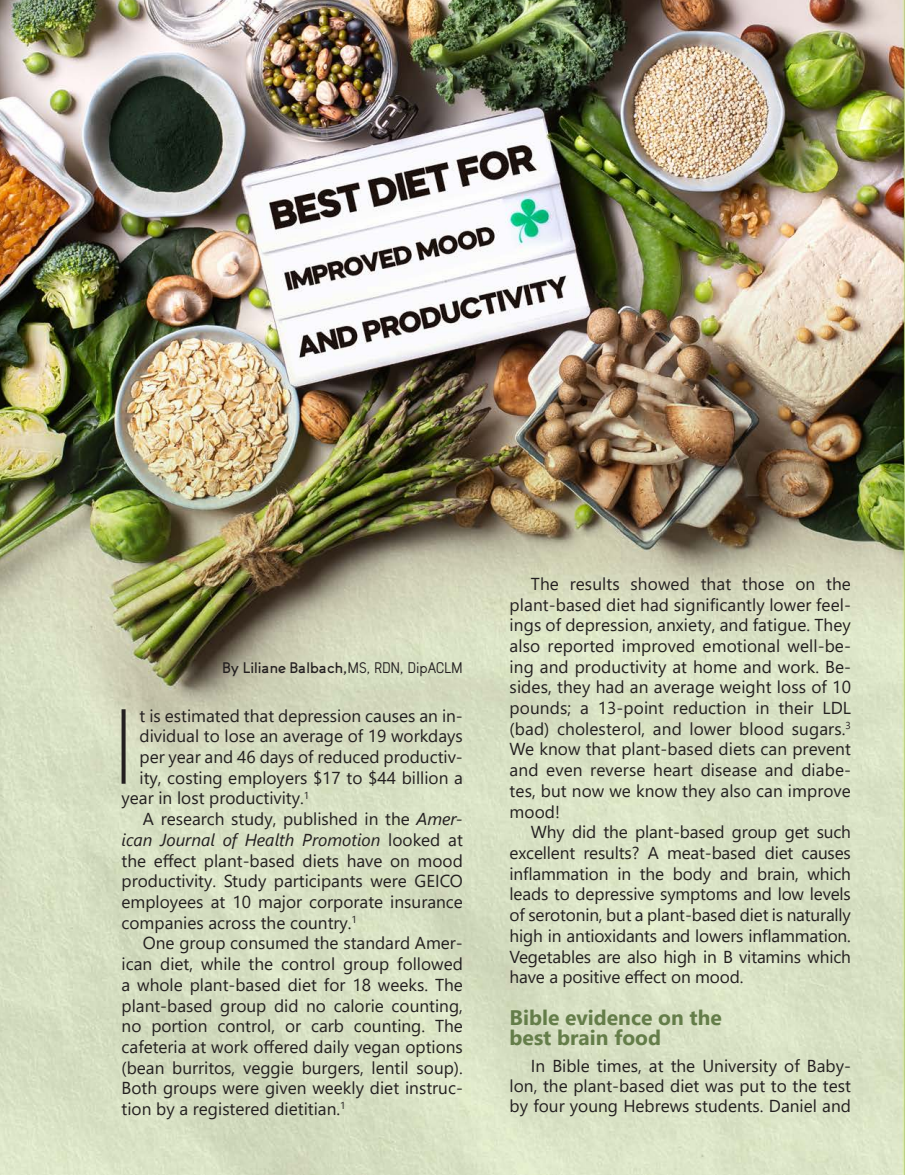
<style>
.page{position:relative;width:905px;height:1175px;background:#fff}
.page>*{position:absolute;margin:0;border:0;box-sizing:border-box;transform-origin:0 0}
.t1{font:300 104.1px "Arvin";color:#231f20}
.t2{font:700 21px "Segoe UI";color:#647d49}
.t3{font:17.25px/20.7px "Segoe UI";color:#231f20;text-align:justify}
.t4{font:700 15px "Arvin";color:#231f20}
.s1{font-weight:400}
.s2{font-style:italic}
</style>
<div class="page">
<img style="left:0;top:0;width:904px;height:1174px">
<p class="t4" style="left:222px;top:658px;width:242px">By Liliane Balbach,<span class="s1">MS, RDN, DipACLM</span></p>
<p class="t1" style="left:113px;top:687px;width:23px">I</p>
<p class="t3" style="left:139px;top:703px;width:325px">t is estimated that depression causes an in-</p>
<p class="t3" style="left:139px;top:724px;width:325px">dividual to lose an average of 19 workdays</p>
<p class="t3" style="left:139px;top:745px;width:325px">per year and 46 days of reduced productiv-</p>
<p class="t3" style="left:139px;top:765px;width:325px">ity, costing employers $17 to $44 billion a</p>
<p class="t3" style="left:121px;top:786px;width:189px">year in lost productivity.<sup>1</sup></p>
<p class="t3" style="left:122px;top:807px;width:343px;text-indent:21px">A research study, published in the <span class="s2">Amer&shy;ican Journal of Health Promotion</span> looked at the effect plant-based diets have on mood productivity. Study participants were GEICO employees at 10 major corporate insurance companies across the country.<sup>1</sup></p>
<p class="t3" style="left:122px;top:931px;width:343px;text-indent:21px">One group consumed the standard Amer&shy;ican diet, while the control group followed a whole plant-based diet for 18 weeks. The plant-based group did no calorie counting, no portion control, or carb counting. The cafeteria at work offered daily vegan options (bean burritos, veggie burgers, lentil soup).<br>Both groups were given weekly diet instruc&shy;tion by a registered dietitian.<sup>1</sup></p>
<p class="t3" style="left:509px;top:572px;width:343px;text-indent:21px">The results showed that those on the plant-based diet had significantly lower feel&shy;ings of depression, anxiety, and fatigue. They also reported improved emotional well-be&shy;ing and productivity at home and work. Be&shy;sides, they had an average weight loss of 10 pounds; a 13-point reduction in their LDL (bad) cholesterol, and lower blood sugars.<sup>3<br></sup>We know that plant-based diets can prevent and even reverse heart disease and diabe&shy;tes, but now we know they also can improve mood!</p>
<p class="t3" style="left:509px;top:820px;width:343px;text-indent:21px">Why did the plant-based group get such excellent results? A meat-based diet causes inflammation in the body and brain, which leads to depressive symptoms and low levels of serotonin, but a plant-based diet is naturally high in antioxidants and lowers inflammation.<br>Vegetables are also high in B vitamins which have a positive effect on mood.</p>
<p class="t2" style="left:509px;top:997px;width:214px">Bible evidence on the</p>
<p class="t2" style="left:509px;top:1018px;width:153px">best brain food</p>
<p class="t3" style="left:509px;top:1054px;width:343px;line-height:20.1px;text-indent:21px">In Bible times, at the University of Baby&shy;lon, the plant-based diet was put to the test by four young Hebrews students. Daniel and</p>
</div>
